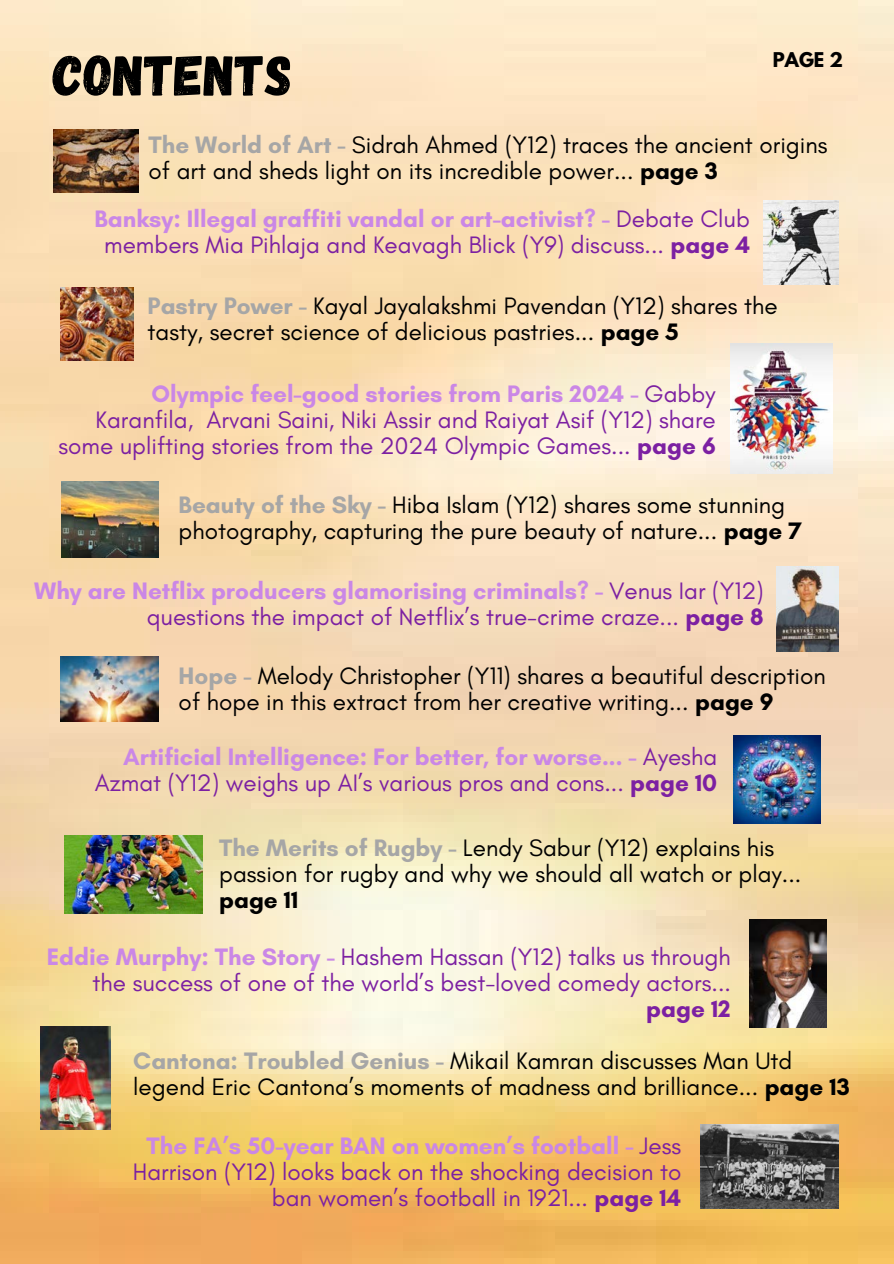
<style>
.page{position:relative;width:894px;height:1264px;background:#fff}
.page>*{position:absolute;margin:0;border:0;box-sizing:border-box;transform-origin:0 0}
.t1{font:57px "Gagalin";color:#000}
.t2{font:24.3px/25.8px "Glacial Indifference";color:#7c20a2;text-align:right}
.t3{font:24.3px/25.8px "Glacial Indifference";color:#000}
.t4{font:700 18px "League Spartan";color:#000}
.s1{font-weight:700;color:#a6a6a6}
.s2{font-weight:700}
.s3{font-weight:700;color:#ca87e6}
</style>
<div class="page">
<img style="left:0;top:0;width:893px;height:1263px">
<img style="left:53px;top:129px;width:86px;height:63px">
<img style="left:763px;top:200px;width:74px;height:85px">
<img style="left:60px;top:287px;width:73px;height:73px">
<img style="left:730px;top:343px;width:101px;height:130px">
<img style="left:62px;top:481px;width:97px;height:77px">
<img style="left:776px;top:566px;width:62px;height:85px">
<img style="left:60px;top:656px;width:98px;height:65px">
<img style="left:733px;top:736px;width:87px;height:87px">
<img style="left:64px;top:835px;width:139px;height:78px">
<img style="left:749px;top:919px;width:77px;height:108px">
<img style="left:41px;top:1026px;width:69px;height:103px">
<img style="left:700px;top:1124px;width:138px;height:84px">
<h2 class="t4" style="left:772px;top:51px;width:71px">PAGE 2</h2>
<h2 class="t1" style="left:53px;top:38px;width:241px">CONTENTS</h2>
<h2 class="t3" style="left:148px;top:132px;width:680px"><span class="s1">The World of Art -</span> Sidrah Ahmed (Y12) traces the ancient origins of art and sheds light on its incredible power... <span class="s2">page 3</span></h2>
<p class="t2" style="left:94px;top:205px;width:656px;text-align:center"><span class="s3">Banksy: Illegal graffiti vandal or art-activist? -</span> Debate Club members Mia Pihlaja and Keavagh Blick (Y9) discuss... <span class="s2">page 4</span></p>
<p class="t3" style="left:148px;top:293px;width:631px"><span class="s1">Pastry Power -</span> Kayal Jayalakshmi Pavendan (Y12) shares the tasty, secret science of delicious pastries... <span class="s2">page 5</span></p>
<h2 class="t2" style="left:58px;top:380px;width:658px"><span class="s3">Olympic feel-good stories from Paris 2024 -</span> Gabby<br>Karanfila, Arvani Saini, Niki Assir and Raiyat Asif (Y12) share some uplifting stories from the 2024 Olympic Games... <span class="s2">page 6</span></h2>
<h2 class="t3" style="left:179px;top:491px;width:624px"><span class="s1">Beauty of the Sky -</span> Hiba Islam (Y12) shares some stunning photography, capturing the pure beauty of nature... <span class="s2">page 7</span></h2>
<p class="t2" style="left:34px;top:577px;width:730px"><span class="s3">Why are Netflix producers glamorising criminals? -</span> Venus Iar (Y12) questions the impact of Netflix’s true-crime craze... <span class="s2">page 8</span></p>
<p class="t3" style="left:179px;top:662px;width:648px"><span class="s1">Hope -</span> Melody Christopher (Y11) shares a beautiful description of hope in this extract from her creative writing... <span class="s2">page 9</span></p>
<h2 class="t2" style="left:95px;top:743px;width:623px"><span class="s3">Artificial Intelligence: For better, for worse... -</span> Ayesha<br>Azmat (Y12) weighs up AI’s various pros and cons... <span class="s2">page 10</span></h2>
<p class="t3" style="left:219px;top:834px;width:583px"><span class="s1">The Merits of Rugby -</span> Lendy Sabur (Y12) explains his passion for rugby and why we should all watch or play... <span class="s2">page 11</span></p>
<h2 class="t2" style="left:47px;top:943px;width:685px"><span class="s3">Eddie Murphy: The Story -</span> Hashem Hassan (Y12) talks us through the success of one of the world’s best-loved comedy actors... <span class="s2">page 12</span></h2>
<p class="t3" style="left:133px;top:1047px;width:717px"><span class="s1">Cantona: Troubled Genius -</span> Mikail Kamran discusses Man Utd legend Eric Cantona’s moments of madness and brilliance... <span class="s2">page 13</span></p>
<h2 class="t2" style="left:133px;top:1132px;width:549px"><span class="s3">The FA’s 50-year BAN on women’s football -</span> Jess<br>Harrison (Y12) looks back on the shocking decision to ban women’s football in 1921... <span class="s2">page 14</span></h2>
</div>
